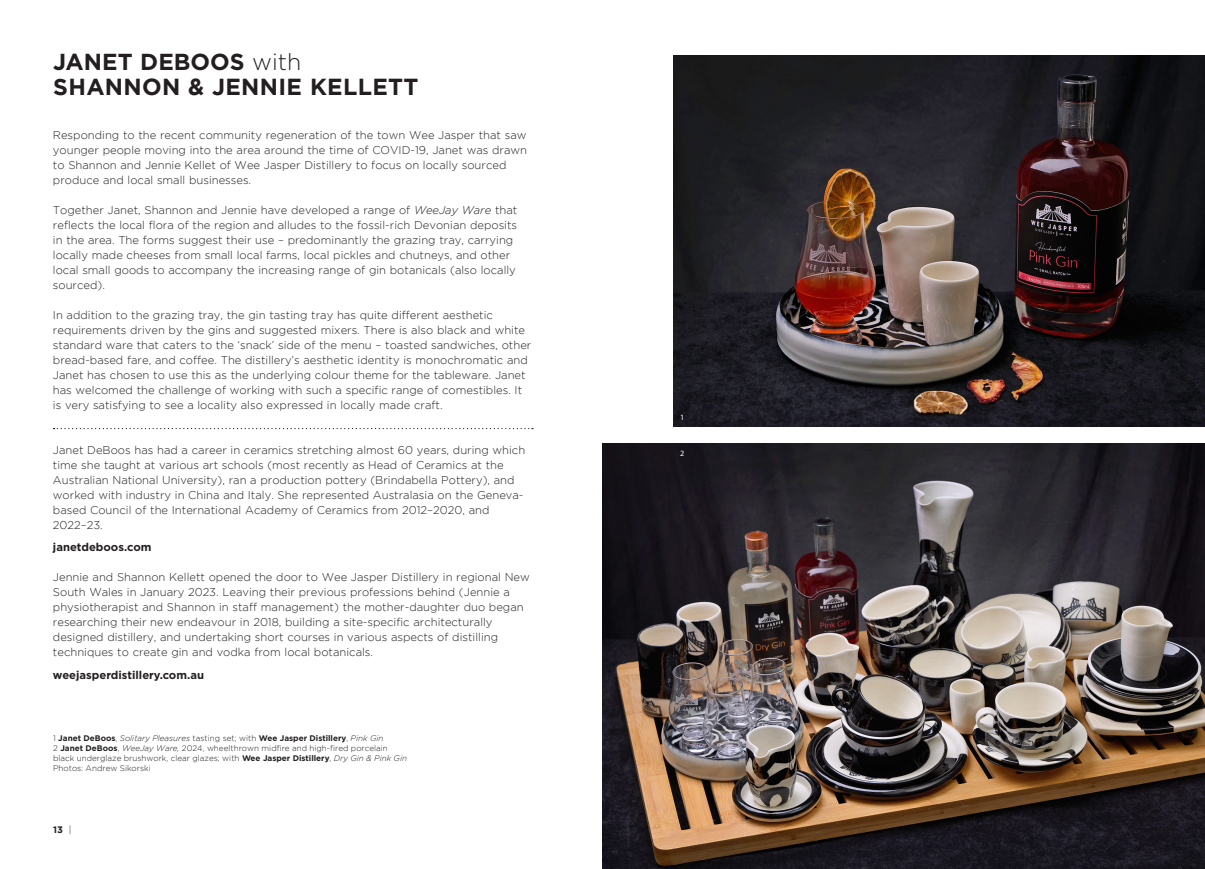
<style>
.page{position:relative;width:1205px;height:869px;background:#fff}
.page>*{position:absolute;margin:0;border:0;box-sizing:border-box;transform-origin:0 0}
.Catalogue_Names{font:700 23.12px/25.6px "Gotham";letter-spacing:.015em;color:#231f20}
.Bodycopy_Catalogue{font:300 11.25px/15px "Gotham";color:#231f20}
.Bodycopy_Catalogue-2{font:700 11.25px "Gotham";color:#231f20}
.t1{font:700 9.38px "Gotham";color:#231f20}
.Captions_Catalogue{font:300 8.12px/10px "Gotham";color:#231f20}
.Captions_Catalogue-2{font:8.12px "Myriad Pro";color:#fff}
.s1{font-style:inherit}
.s2{font-weight:300}
.s3{font-style:italic}
.s4{font-weight:700}
</style>
<div class="page">
<svg style="left:54px;top:427px;width:479px;height:2px"></svg>
<img style="left:602px;top:443px;width:603px;height:425px">
<img style="left:673px;top:55px;width:532px;height:371px">
<p class="Catalogue_Names" style="left:53px;top:48px;width:367px"><span class="s1">JANET DEBOOS</span> <span class="s2">with<br></span>SHANNON &amp; JENNIE KELLETT</p>
<p class="Bodycopy_Catalogue" style="left:53px;top:127px;width:476px">Responding to the recent community regeneration of the town Wee Jasper that saw younger people moving into the area around the time of COVID-19, Janet was drawn to Shannon and Jennie Kellet of Wee Jasper Distillery to focus on locally sourced produce and local small businesses.</p>
<p class="Bodycopy_Catalogue" style="left:53px;top:202px;width:466px">Together Janet, Shannon and Jennie have developed a range of <span class="s3">WeeJay Ware</span> that reflects the local flora of the region and alludes to the fossil-rich Devonian deposits in the area. The forms suggest their use – predominantly the grazing tray, carrying locally made cheeses from small local farms, local pickles and chutneys, and other local small goods to accompany the increasing range of gin botanicals (also locally sourced).</p>
<p class="Bodycopy_Catalogue" style="left:53px;top:307px;width:480px">In addition to the grazing tray, the gin tasting tray has quite different aesthetic requirements driven by the gins and suggested mixers. There is also black and white standard ware that caters to the ‘snack’ side of the menu – toasted sandwiches, other bread-based fare, and coffee. The distillery’s aesthetic identity is monochromatic and Janet has chosen to use this as the underlying colour theme for the tableware. Janet has welcomed the challenge of working with such a specific range of comestibles. It is very satisfying to see a locality also expressed in locally made craft.</p>
<p class="Bodycopy_Catalogue" style="left:53px;top:442px;width:474px">Janet DeBoos has had a career in ceramics stretching almost 60 years, during which time she taught at various art schools (most recently as Head of Ceramics at the Australian National University), ran a production pottery (Brindabella Pottery), and worked with industry in China and Italy. She represented Australasia on the Geneva&shy;based Council of the International Academy of Ceramics from 2012–2020, and 2022–23.</p>
<p class="Bodycopy_Catalogue-2" style="left:53px;top:540px;width:100px">janetdeboos.com</p>
<p class="Bodycopy_Catalogue" style="left:53px;top:569px;width:478px">Jennie and Shannon Kellett opened the door to Wee Jasper Distillery in regional New South Wales in January 2023. Leaving their previous professions behind (Jennie a physiotherapist and Shannon in staff management) the mother-daughter duo began researching their new endeavour in 2018, building a site-specific architecturally designed distillery, and undertaking short courses in various aspects of distilling techniques to create gin and vodka from local botanicals.</p>
<p class="Bodycopy_Catalogue-2" style="left:53px;top:667px;width:153px">weejasperdistillery.com.au</p>
<p class="Captions_Catalogue" style="left:53px;top:733px;width:355px">1 <span class="s4">Janet DeBoos</span>, <span class="s3">Solitary Pleasures</span> tasting set; with <span class="s4">Wee Jasper Distillery</span>, <span class="s3">Pink Gin<br></span>2 <span class="s4">Janet DeBoos</span>, <span class="s3">WeeJay Ware,</span> 2024, wheelthrown midfire and high-fired porcelain black underglaze brushwork, clear glazes; with <span class="s4">Wee Jasper Distillery</span>, <span class="s3">Dry Gin &amp; Pink Gin </span>Photos: Andrew Sikorski</p>
<p class="t1" style="left:53px;top:824px;width:20px">13 <span class="s2">|</span></p>
<p class="Captions_Catalogue-2" style="left:680px;top:412px;width:6px">1</p>
<p class="Captions_Catalogue-2" style="left:680px;top:448px;width:6px">2</p>
</div>
